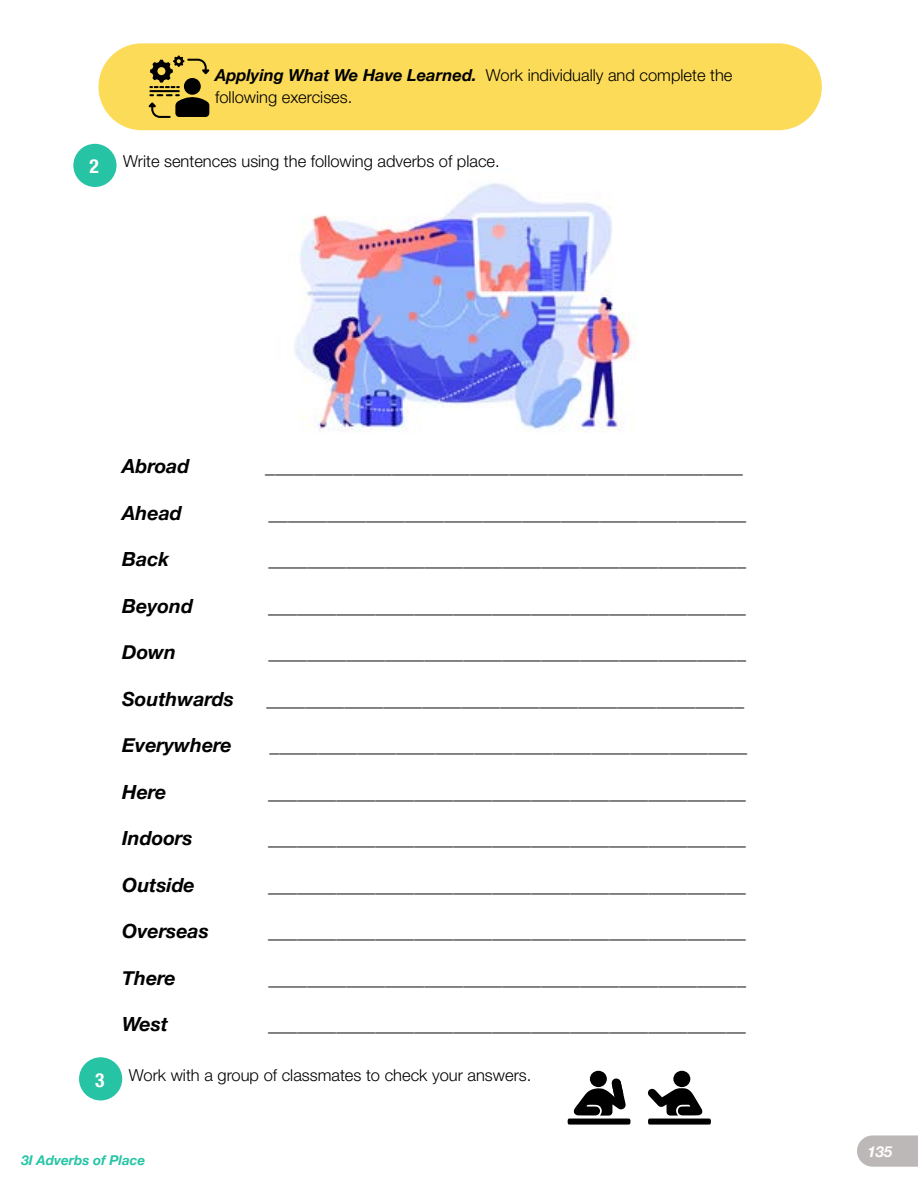
<style>
.page{position:relative;width:918px;height:1188px;background:#fff}
.page>*{position:absolute;margin:0;border:0;box-sizing:border-box;transform-origin:0 0}
.t1{font:italic 700 19.5px "Helvetica Neue";color:#000}
.t2{font:700 condensed 19.5px "Helvetica Neue";color:#fffefd}
.t3{font:300 16.5px/22.5px "Helvetica Neue";color:#000}
.t4{font:italic 700 15px "Helvetica Neue";color:#fffefd}
.t5{font:italic 700 13.5px "Helvetica Neue";color:#26c4a5}
.s1{font-weight:700;font-style:italic}
</style>
<div class="page">
<svg style="left:857px;top:1135px;width:61px;height:32px;background:#c2bdbd"></svg>
<div style="left:98px;top:43px;width:724px;height:87px;background:#fcdb59;border-radius:43px"></div>
<div style="left:184px;top:78px;width:17px;height:17px;background:#000;border-radius:50%"></div>
<hr style="left:149px;top:90px;width:31px;height:2px;background:#000">
<svg style="left:148px;top:94px;width:61px;height:24px"></svg>
<svg style="left:149px;top:56px;width:61px;height:32px"></svg>
<div style="left:79px;top:1057px;width:43px;height:43px;background:#26c4a5;border-radius:50%"></div>
<div style="left:590px;top:1071px;width:17px;height:16px;background:#000;border-radius:50%"></div>
<div style="left:673px;top:1071px;width:17px;height:16px;background:#000;border-radius:50%"></div>
<svg style="left:648px;top:1088px;width:63px;height:37px"></svg>
<svg style="left:568px;top:1078px;width:63px;height:47px"></svg>
<img style="left:294px;top:183px;width:341px;height:249px">
<div style="left:73px;top:144px;width:44px;height:43px;background:#26c4a5;border-radius:50%"></div>
<p class="t2" style="left:90px;top:155px;width:11px">2</p>
<p class="t3" style="left:215px;top:63px;width:519px"><span class="s1">Applying What We Have Learned.</span> Work individually and complete the following exercises.</p>
<p class="t3" style="left:123px;top:150px;width:378px">Write sentences using the following adverbs of place.</p>
<p class="t2" style="left:95px;top:1068px;width:11px">3</p>
<p class="t1" style="left:122px;top:454px;width:69px">Abroad</p>
<p class="t1" style="left:122px;top:501px;width:61px">Ahead</p>
<p class="t1" style="left:122px;top:547px;width:48px">Back</p>
<p class="t1" style="left:122px;top:594px;width:72px">Beyond</p>
<p class="t1" style="left:122px;top:640px;width:55px">Down</p>
<p class="t1" style="left:122px;top:687px;width:113px">Southwards</p>
<p class="t1" style="left:122px;top:733px;width:111px">Everywhere</p>
<p class="t1" style="left:122px;top:780px;width:46px">Here</p>
<p class="t1" style="left:122px;top:826px;width:72px">Indoors</p>
<p class="t1" style="left:122px;top:873px;width:74px">Outside</p>
<p class="t1" style="left:122px;top:919px;width:88px">Overseas</p>
<p class="t1" style="left:122px;top:966px;width:55px">There</p>
<p class="t1" style="left:265px;top:454px;width:479px">_________________________________________________</p>
<p class="t1" style="left:269px;top:501px;width:479px">_________________________________________________</p>
<p class="t1" style="left:268px;top:547px;width:479px">_________________________________________________</p>
<p class="t1" style="left:268px;top:594px;width:479px">_________________________________________________</p>
<p class="t1" style="left:268px;top:640px;width:479px">_________________________________________________</p>
<p class="t1" style="left:266px;top:687px;width:479px">_________________________________________________</p>
<p class="t1" style="left:270px;top:733px;width:479px">_________________________________________________</p>
<p class="t1" style="left:268px;top:780px;width:479px">_________________________________________________</p>
<p class="t1" style="left:268px;top:826px;width:479px">_________________________________________________</p>
<p class="t1" style="left:268px;top:873px;width:479px">_________________________________________________</p>
<p class="t1" style="left:268px;top:919px;width:479px">_________________________________________________</p>
<p class="t1" style="left:268px;top:966px;width:479px">_________________________________________________</p>
<p class="t1" style="left:122px;top:1012px;width:47px">West</p>
<p class="t1" style="left:268px;top:1012px;width:479px">_________________________________________________</p>
<p class="t3" style="left:129px;top:1063px;width:404px">Work with a group of classmates to check your answers.</p>
<p class="t5" style="left:21px;top:1152px;width:125px">3I Adverbs of Place</p>
<p class="t4" style="left:868px;top:1142px;width:27px">135</p>
</div>
